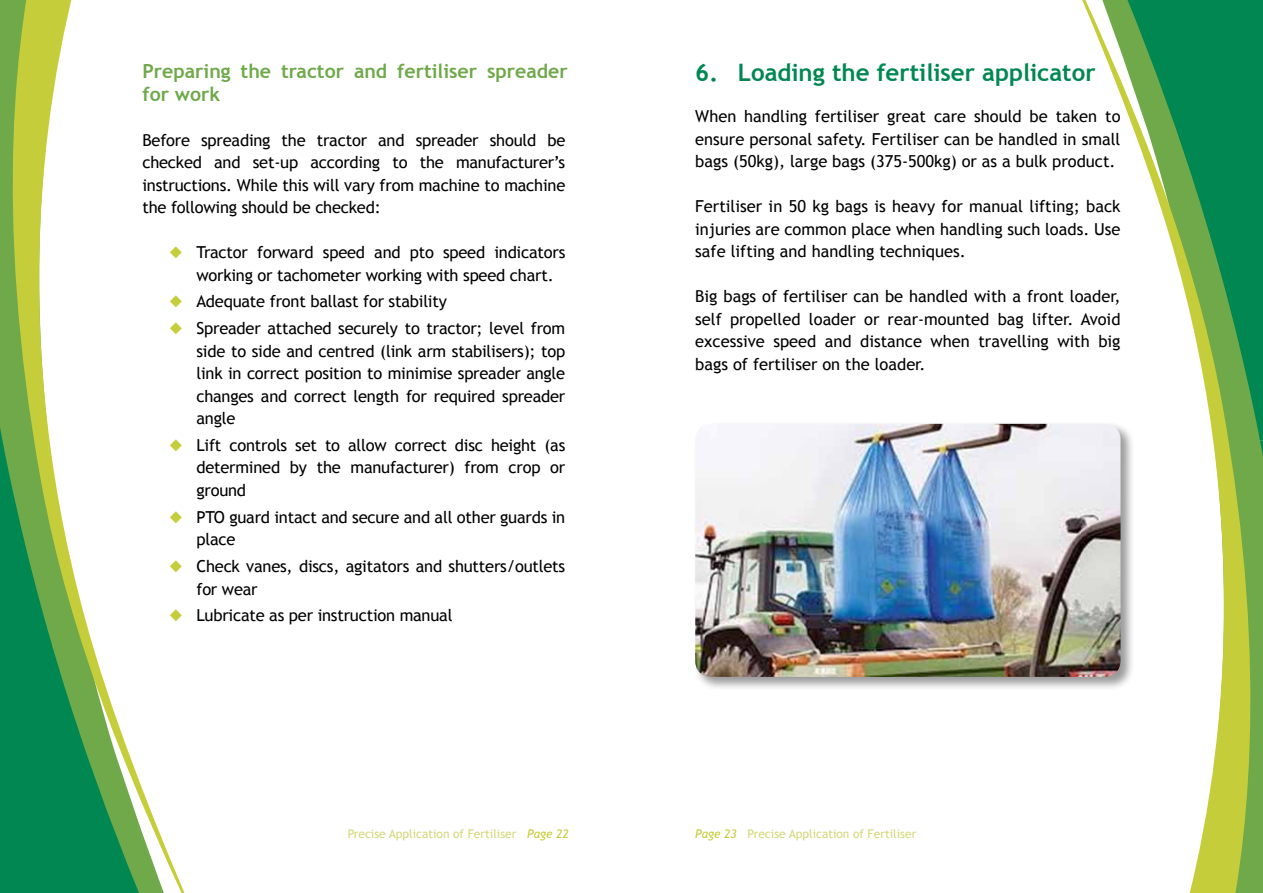
<style>
.page{position:relative;width:1263px;height:893px;background:#fff}
.page>*{position:absolute;margin:0;border:0;box-sizing:border-box;transform-origin:0 0}
.t1{font:700 24px "Trebuchet MS";color:#008752}
.t2{font:700 19.5px/22.5px "Trebuchet MS";color:#6fa94a}
.t3{font:16.5px/22.5px "Trebuchet MS";letter-spacing:-.015em;color:#000;text-align:justify}
.t4{font:12px "Trebuchet MS";color:#d5d87a}
.s1{color:#c5cd3b}
.s2{font-style:italic;color:#c5cd3b}
</style>
<div class="page">
<svg style="left:0;top:0;width:185px;height:893px"></svg>
<svg style="left:1082px;top:0;width:181px;height:893px"></svg>
<div style="left:693px;top:422px;width:442px;height:269px;background:#000;opacity:.4"></div>
<img style="left:695px;top:424px;width:425px;height:253px">
<p class="t2" style="left:142px;top:60px;width:427px">Preparing the tractor and fertiliser spreader for work</p>
<p class="t3" style="left:142px;top:129px;width:424px">Before spreading the tractor and spreader should be checked and set-up according to the manufacturer’s instructions. While this will vary from machine to machine the following should be checked:</p>
<p class="t3" style="left:196px;top:241px;width:370px;text-indent:-27px"><span class="s1">◆</span> Tractor forward speed and pto speed indicators working or tachometer working with speed chart.</p>
<p class="t3" style="left:169px;top:291px;width:279px"><span class="s1">◆</span> Adequate front ballast for stability</p>
<p class="t3" style="left:196px;top:317px;width:370px;text-indent:-27px"><span class="s1">◆</span> Spreader attached securely to tractor; level from side to side and centred (link arm stabilisers); top link in correct position to minimise spreader angle changes and correct length for required spreader angle</p>
<p class="t3" style="left:196px;top:434px;width:370px;text-indent:-27px"><span class="s1">◆</span> Lift controls set to allow correct disc height (as determined by the manufacturer) from crop or ground</p>
<p class="t3" style="left:196px;top:506px;width:370px;text-indent:-27px"><span class="s1">◆</span> PTO guard intact and secure and all other guards in place</p>
<p class="t3" style="left:196px;top:555px;width:370px;text-indent:-27px"><span class="s1">◆</span> Check vanes, discs, agitators and shutters/outlets for wear</p>
<p class="t3" style="left:169px;top:604px;width:285px"><span class="s1">◆</span> Lubricate as per instruction manual</p>
<h1 class="t1" style="left:695px;top:58px;width:402px">6. Loading the fertiliser applicator</h1>
<p class="t3" style="left:695px;top:105px;width:427px">When handling fertiliser great care should be taken to ensure personal safety. Fertiliser can be handled in small bags (50kg), large bags (375-500kg) or as a bulk product.</p>
<p class="t3" style="left:695px;top:195px;width:427px">Fertiliser in 50 kg bags is heavy for manual lifting; back injuries are common place when handling such loads. Use safe lifting and handling techniques.</p>
<p class="t3" style="left:695px;top:285px;width:427px">Big bags of fertiliser can be handled with a front loader, self propelled loader or rear-mounted bag lifter. Avoid excessive speed and distance when travelling with big bags of fertiliser on the loader.</p>
<p class="t4" style="left:348px;top:827px;width:223px">Precise Application of Fertiliser <span class="s2">Page 22</span></p>
<p class="t4" style="left:695px;top:827px;width:223px"><span class="s2">Page 23</span> Precise Application of Fertiliser</p>
</div>
